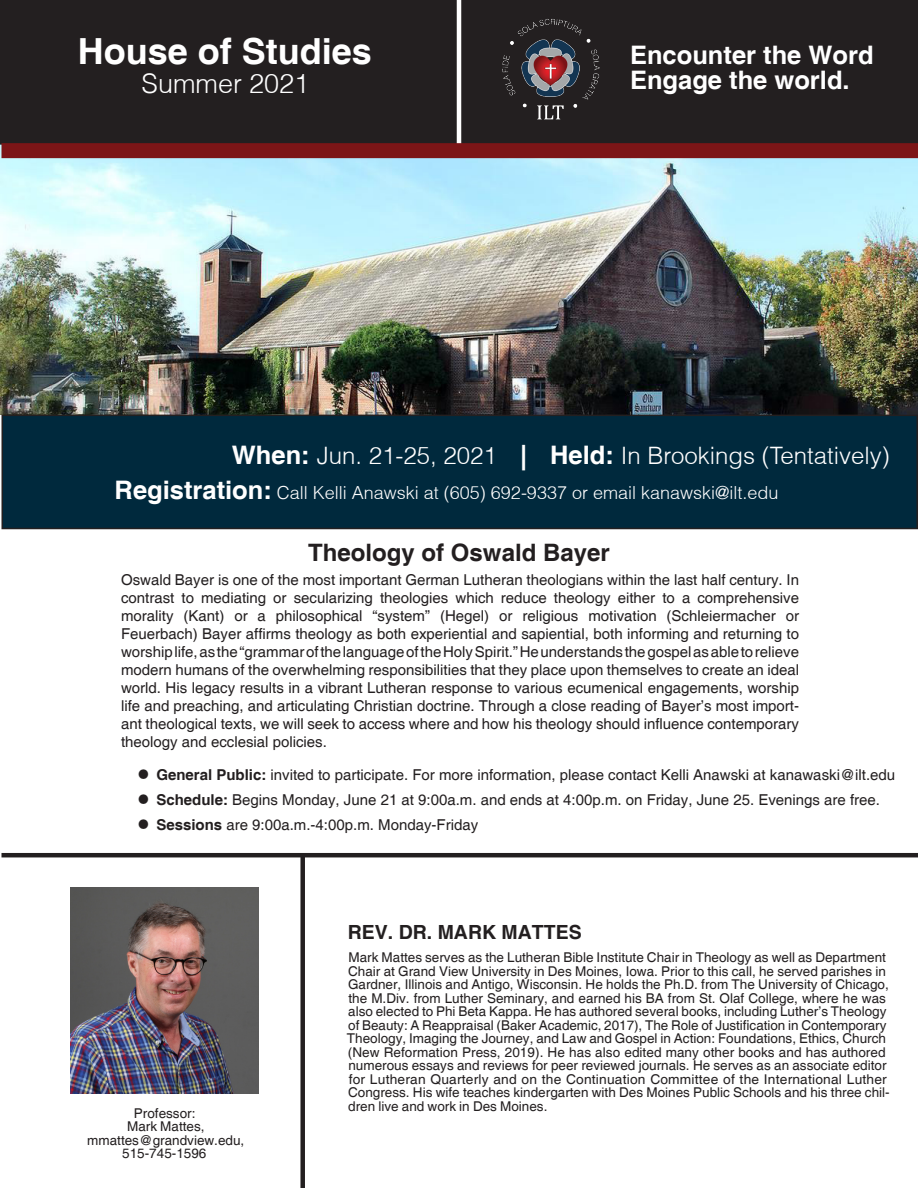
<style>
.page{position:relative;width:918px;height:1188px;background:#fff}
.page>*{position:absolute;margin:0;border:0;box-sizing:border-box;transform-origin:0 0}
.t1{font:700 36px "Helvetica";color:#fff}
.t2{font:36px "Minion Pro";color:#231f20}
.t3{font:300 27px "Helvetica";color:#fff}
.t4{font:700 25.5px "Helvetica";color:#fff}
.t5{font:300 24px "Helvetica";color:#fff}
.t6{font:700 24px "Helvetica";color:#231f20}
.t7{font:700 19.5px "Helvetica";color:#231f20}
.t8{font:300 18px "Helvetica";color:#fff}
.t9{font:15px/18px "Helvetica";color:#231f20;text-align:justify}
.t10{font:13.5px/13.5px "Helvetica";color:#231f20}
.s1{font-weight:700;font-size:25.5px}
.s2{font-weight:700}
</style>
<div class="page">
<img style="left:0;top:145px;width:918px;height:270px">
<div style="left:300px;top:855px;width:5px;height:333px;background:#231f20"></div>
<img style="left:70px;top:887px;width:188px;height:206px">
<hr style="left:2px;top:853px;width:916px;height:4px;background:#231f20">
<div style="left:1px;top:1px;width:916px;height:143px;background:#231f20"></div>
<div style="left:0;top:0;width:918px;height:145px;border:2px solid #231f20"></div>
<div style="left:2px;top:415px;width:915px;height:114px;background:#00293d"></div>
<div style="left:2px;top:415px;width:916px;height:114px;border:2px solid #231f20"></div>
<hr style="left:457px;top:0;width:4px;height:145px;background:#fff">
<img style="left:466px;top:0;width:164px;height:143px">
<div style="left:2px;top:143px;width:916px;height:15px;background:#7c1517"></div>
<p class="t1" style="left:78px;top:29px;width:296px">House of Studies</p>
<p class="t4" style="left:630px;top:39px;width:245px">Encounter the Word</p>
<p class="t4" style="left:630px;top:64px;width:221px">Engage the world.</p>
<p class="t3" style="left:142px;top:67px;width:169px">Summer 2021</p>
<p class="t5" style="left:232px;top:440px;width:267px"><span class="s1">When:</span> Jun. 21-25, 2021</p>
<p class="t4" style="left:520px;top:439px;width:9px">|</p>
<p class="t5" style="left:550px;top:440px;width:341px"><span class="s1">Held:</span> In Brookings (Tentatively)</p>
<p class="t8" style="left:115px;top:481px;width:665px"><span class="s1">Registration:</span> Call Kelli Anawski at (605) 692-9337 or email kanawski@ilt.edu</p>
<p class="t6" style="left:308px;top:537px;width:303px">Theology of Oswald Bayer</p>
<p class="t9" style="left:121px;top:571px;width:680px">Oswald Bayer is one of the most important German Lutheran theologians within the last half century. In</p>
<p class="t9" style="left:121px;top:589px;width:680px">contrast to mediating or secularizing theologies which reduce theology either to a comprehensive morality (Kant) or a philosophical “system” (Hegel) or religious motivation (Schleiermacher or Feuerbach) Bayer affirms theology as both experiential and sapiential, both informing and returning to worship life, as the “grammar of the language of the Holy Spirit.” He understands the gospel as able to relieve modern humans of the overwhelming responsibilities that they place upon themselves to create an ideal world. His legacy results in a vibrant Lutheran response to various ecumenical engagements, worship life and preaching, and articulating Christian doctrine. Through a close reading of Bayer’s most import&shy;ant theological texts, we will seek to access where and how his theology should influence contemporary theology and ecclesial policies.</p>
<p class="t2" style="left:137px;top:746px;width:16px">•</p>
<p class="t2" style="left:137px;top:772px;width:16px">•</p>
<p class="t2" style="left:137px;top:796px;width:16px">•</p>
<p class="t9" style="left:156px;top:766px;width:740px"><span class="s2">General Public:</span> invited to participate. For more information, please contact Kelli Anawski at kanawaski@ilt.edu</p>
<p class="t9" style="left:156px;top:791px;width:725px"><span class="s2">Schedule:</span> Begins Monday, June 21 at 9:00a.m. and ends at 4:00p.m. on Friday, June 25. Evenings are free.</p>
<p class="t9" style="left:156px;top:816px;width:323px"><span class="s2">Sessions</span> are 9:00a.m.-4:00p.m. Monday-Friday</p>
<p class="t7" style="left:348px;top:921px;width:236px">REV. DR. MARK MATTES</p>
<p class="t10" style="left:134px;top:1107px;width:63px">Professor:</p>
<p class="t10" style="left:127px;top:1120px;width:79px">Mark Mattes,</p>
<p class="t10" style="left:87px;top:1134px;width:159px;text-align:center">mmattes@grandview.edu,<br>515-745-1596</p>
<p class="t10" style="left:347px;top:951px;width:544px">Mark Mattes serves as the Lutheran Bible Institute Chair in Theology as well as Department Chair at Grand View University in Des Moines, Iowa. Prior to this call, he served parishes in Gardner, Illinois and Antigo, Wisconsin. He holds the Ph.D. from The University of Chicago, the M.Div. from Luther Seminary, and earned his BA from St. Olaf College, where he was also elected to Phi Beta Kappa. He has authored several books, including Luther’s Theology of Beauty: A Reappraisal (Baker Academic, 2017), The Role of Justification in Contemporary Theology, Imaging the Journey, and Law and Gospel in Action: Foundations, Ethics, Church (New Reformation Press, 2019). He has also edited many other books and has authored numerous essays and reviews for peer reviewed journals. He serves as an associate editor for Lutheran Quarterly and on the Continuation Committee of the International Luther Congress. His wife teaches kindergarten with Des Moines Public Schools and his three chil&shy;dren live and work in Des Moines.</p>
</div>
